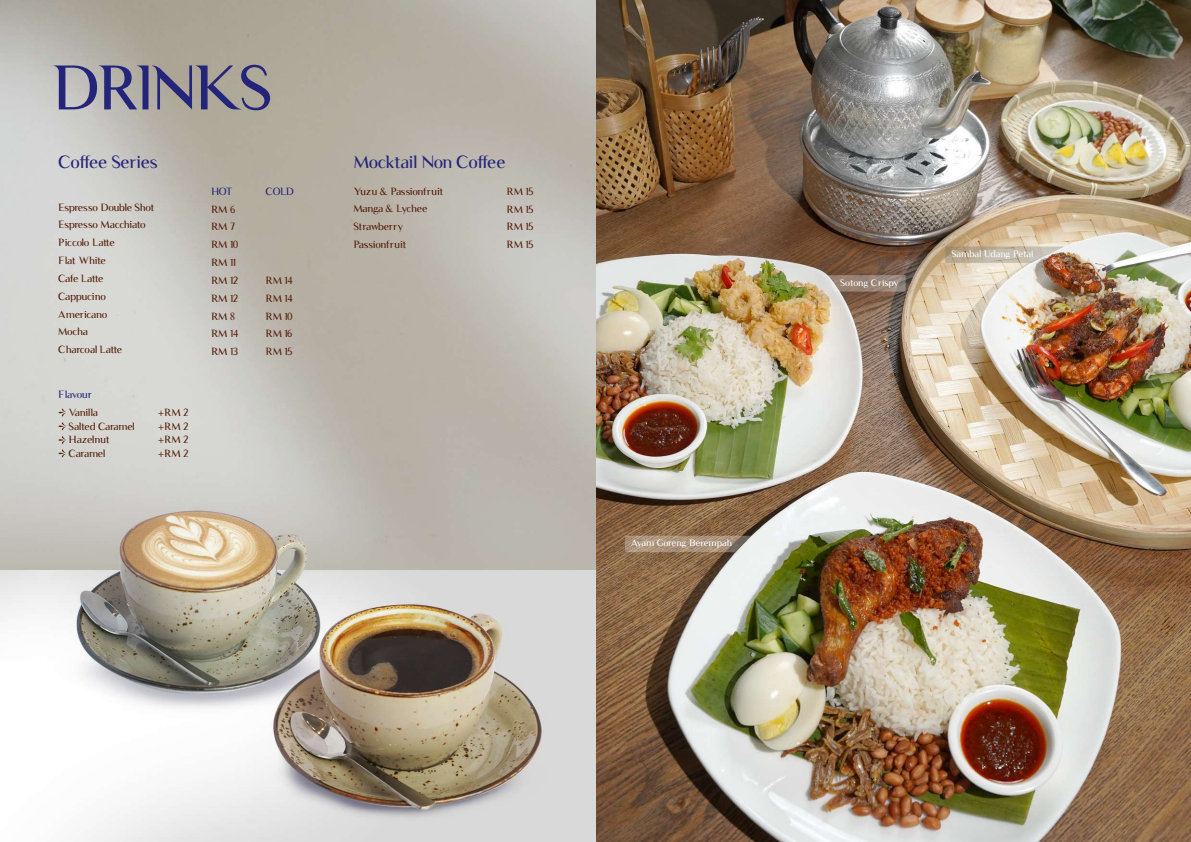
<style>
.page{position:relative;width:1191px;height:842px;background:#fff}
.page>*{position:absolute;margin:0;border:0;box-sizing:border-box;transform-origin:0 0}
.t1{font:60px "Luxia Display";letter-spacing:-.05em;color:#25247b}
.t2{font:17px "Luxia Display";letter-spacing:-.035em;color:#25247b}
.t3{font:10px/17.8px "Luxia Display";letter-spacing:-.02em;color:#531c07;text-align:justify}
.t4{font:10px/17.8px "Luxia Display";letter-spacing:-.04em;color:#531c07}
.t5{font:10px/17.8px "Luxia Display";color:#531c07}
.t6{font:10px "Luxia Display";letter-spacing:-.06em;color:#25247b}
.t7{font:10px "Luxia Display";letter-spacing:-.035em;color:#25247b}
.t8{font:9px "Luxia Display";letter-spacing:-.02em;color:#fff}
.t9{font:9px "Luxia Display";letter-spacing:-.04em;color:#fff}
.s1{font-family:"Myriad Pro"}
</style>
<div class="page">
<img style="left:0;top:0;width:1191px;height:842px">
<svg style="left:945px;top:246px;width:119px;height:17px"></svg>
<svg style="left:625px;top:536px;width:125px;height:16px"></svg>
<svg style="left:827px;top:275px;width:78px;height:17px"></svg>
<svg style="left:58px;top:408px;width:8px;height:50px"></svg>
<h1 class="t1" style="left:51px;top:51px;width:223px">DRINKS</h1>
<h2 class="t2" style="left:58px;top:151px;width:101px">Coffee Series</h2>
<p class="t3" style="left:58px;top:198px;width:98px;text-align:left">Espresso Double Shot<br>Espresso Macchiato<br>Piccolo Latte<br>Flat White<br>Cafe Latte<br>Cappucino<br>Americano<br>Mocha<br>Charcoal Latte</p>
<p class="t7" style="left:58px;top:388px;width:35px">Flavour</p>
<p class="t3" style="left:69px;top:405px;width:67px;line-height:13.8px;text-align:left">Vanilla<br>Salted Caramel<br>Hazelnut<br>Caramel</p>
<p class="t3" style="left:158px;top:405px;width:32px;line-height:13.8px"><span class="s1">+</span>RM 2 <span class="s1">+</span>RM 2 <span class="s1">+</span>RM 2 <span class="s1">+</span>RM 2</p>
<p class="t6" style="left:211px;top:185px;width:23px">HOT</p>
<p class="t5" style="left:211px;top:200px;width:29px">RM 6<br>RM 7<br>RM 10<br>RM 11<br>RM 12<br>RM 12<br>RM 8<br>RM 14<br>RM 13</p>
<p class="t6" style="left:265px;top:185px;width:30px">COLD</p>
<p class="t3" style="left:265px;top:271px;width:29px">RM 14<br>RM 14<br>RM 10<br>RM 16<br>RM 15</p>
<h2 class="t2" style="left:353px;top:151px;width:153px">Mocktail Non Coffee</h2>
<p class="t4" style="left:353px;top:182px;width:92px">Yuzu &amp; Passionfruit<br>Manga &amp; Lychee<br>Strawberry<br>Passionfruit</p>
<p class="t3" style="left:506px;top:182px;width:29px">RM 15<br>RM 15<br>RM 15<br>RM 15</p>
<p class="t9" style="left:631px;top:538px;width:102px">Ayam Goreng Berempah</p>
<p class="t8" style="left:840px;top:277px;width:60px">Sotong Crispy</p>
<p class="t8" style="left:951px;top:248px;width:83px">Sambal Udang Petai</p>
</div>
